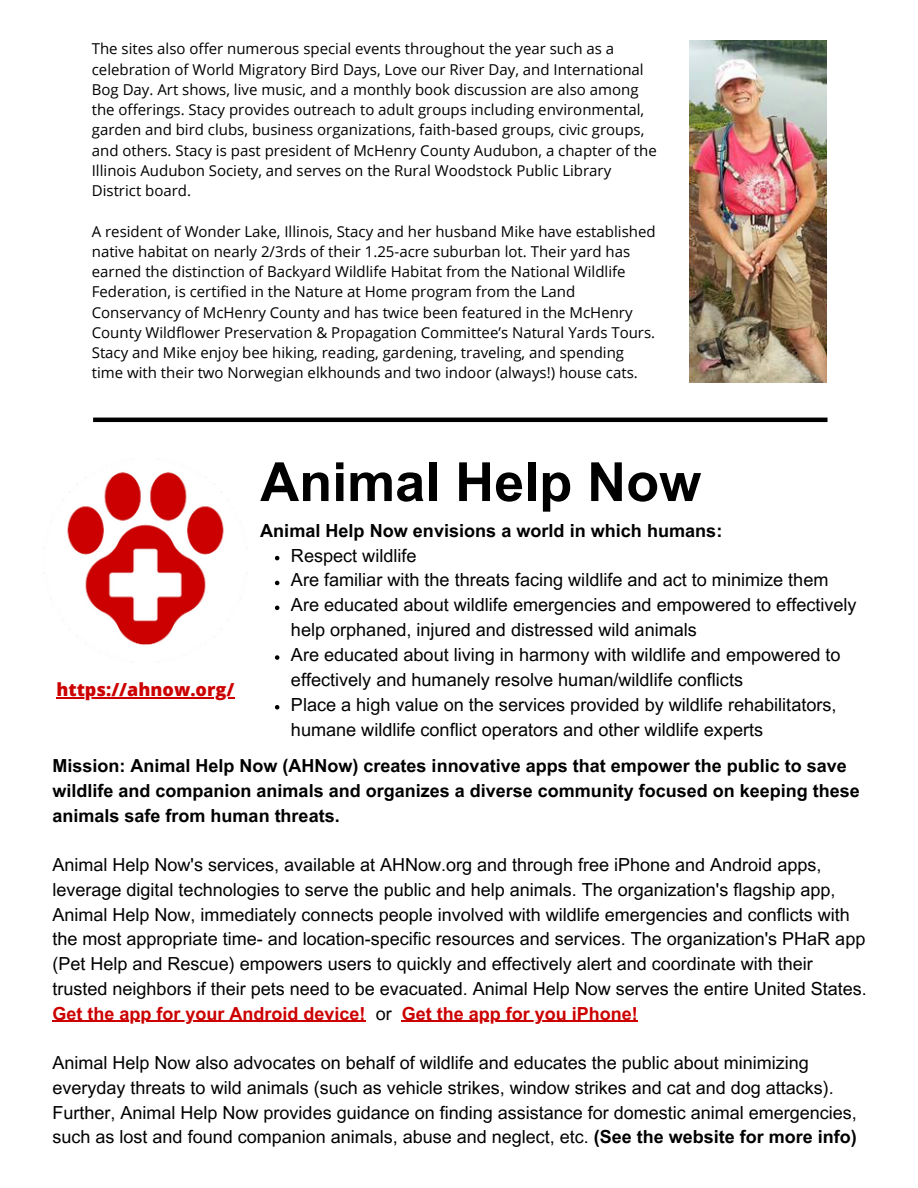
<style>
.page{position:relative;width:918px;height:1188px;background:#fff}
.page>*{position:absolute;margin:0;border:0;box-sizing:border-box;transform-origin:0 0}
.t1{font:700 54px "Arial MT Pro";color:#000}
.t2{font:18.15px/24.9px "Arial MT Pro";color:#000}
.t3{font:700 18.15px "Arial MT Pro";color:#000}
.t4{font:18px/24.8px "Arial MT Pro";color:#000}
.t5{font:700 18px/24.8px "Arial MT Pro";color:#000}
.t6{font:700 18px "Arial MT Pro";color:#c00}
.t7{font:800 18px "Open Sans";color:#c00}
.t8{font:15px/20.2px "Open Sans";color:#000}
.s1{font-weight:400;color:#000}
.s2{font-weight:700}
</style>
<div class="page">
<hr style="left:93px;top:418px;width:735px;height:4px;background:#000">
<img style="left:689px;top:40px;width:137px;height:342px">
<img style="left:43px;top:458px;width:186px;height:187px">
<svg style="left:275px;top:556px;width:4px;height:4px"></svg>
<svg style="left:275px;top:581px;width:4px;height:4px"></svg>
<svg style="left:275px;top:606px;width:4px;height:4px"></svg>
<svg style="left:275px;top:655px;width:4px;height:5px"></svg>
<svg style="left:275px;top:705px;width:4px;height:5px"></svg>
<hr style="left:53px;top:1021px;width:313px;height:1px;background:#c00">
<hr style="left:402px;top:1021px;width:236px;height:1px;background:#c00">
<hr style="left:56px;top:697px;width:179px;height:1px;background:#c00">
<p class="t8" style="left:92px;top:38px;width:567px">The sites also offer numerous special events throughout the year such as a celebration of World Migratory Bird Days, Love our River Day, and International Bog Day. Art shows, live music, and a monthly book discussion are also among the offerings. Stacy provides outreach to adult groups including environmental, garden and bird clubs, business organizations, faith-based groups, civic groups, and others. Stacy is past president of McHenry County Audubon, a chapter of the Illinois Audubon Society, and serves on the Rural Woodstock Public Library District board.</p>
<p class="t8" style="left:92px;top:221px;width:565px">A resident of Wonder Lake, Illinois, Stacy and her husband Mike have established native habitat on nearly 2/3rds of their 1.25-acre suburban lot. Their yard has earned the distinction of Backyard Wildlife Habitat from the National Wildlife Federation, is certified in the Nature at Home program from the Land Conservancy of McHenry County and has twice been featured in the McHenry County Wildflower Preservation &amp; Propagation Committee’s Natural Yards Tours.<br>Stacy and Mike enjoy bee hiking, reading, gardening, traveling, and spending time with their two Norwegian elkhounds and two indoor (always!) house cats.</p>
<p class="t7" style="left:56px;top:677px;width:179px">https://ahnow.org/</p>
<p class="t1" style="left:260px;top:462px;width:442px">Animal Help Now</p>
<h1 class="t3" style="left:260px;top:523px;width:464px">Animal Help Now envisions a world in which humans:</h1>
<h2 class="t2" style="left:291px;top:545px;width:127px">Respect wildlife</h2>
<p class="t2" style="left:291px;top:570px;width:539px">Are familiar with the threats facing wildlife and act to minimize them</p>
<p class="t2" style="left:291px;top:595px;width:567px">Are educated about wildlife emergencies and empowered to effectively help orphaned, injured and distressed wild animals</p>
<p class="t2" style="left:291px;top:644px;width:551px">Are educated about living in harmony with wildlife and empowered to effectively and humanely resolve human/wildlife conflicts</p>
<p class="t2" style="left:291px;top:694px;width:547px">Place a high value on the services provided by wildlife rehabilitators, humane wildlife conflict operators and other wildlife experts</p>
<h2 class="t5" style="left:53px;top:756px;width:809px">Mission: Animal Help Now (AHNow) creates innovative apps that empower the public to save wildlife and companion animals and organizes a diverse community focused on keeping these animals safe from human threats.</h2>
<h2 class="t4" style="left:53px;top:855px;width:816px">Animal Help Now's services, available at AHNow.org and through free iPhone and Android apps, leverage digital technologies to serve the public and help animals. The organization's flagship app, Animal Help Now, immediately connects people involved with wildlife emergencies and conflicts with the most appropriate time- and location-specific resources and services. The organization's PHaR app (Pet Help and Rescue) empowers users to quickly and effectively alert and coordinate with their trusted neighbors if their pets need to be evacuated. Animal Help Now serves the entire United States.</h2>
<h3 class="t6" style="left:53px;top:1007px;width:341px">Get the app for your Android device! <span class="s1">or</span></h3>
<h3 class="t6" style="left:402px;top:1007px;width:238px">Get the app for you iPhone!</h3>
<h3 class="t4" style="left:53px;top:1053px;width:806px">Animal Help Now also advocates on behalf of wildlife and educates the public about minimizing everyday threats to wild animals (such as vehicle strikes, window strikes and cat and dog attacks).<br>Further, Animal Help Now provides guidance on finding assistance for domestic animal emergencies, such as lost and found companion animals, abuse and neglect, etc. <span class="s2">(See the website for more info)</span></h3>
</div>
